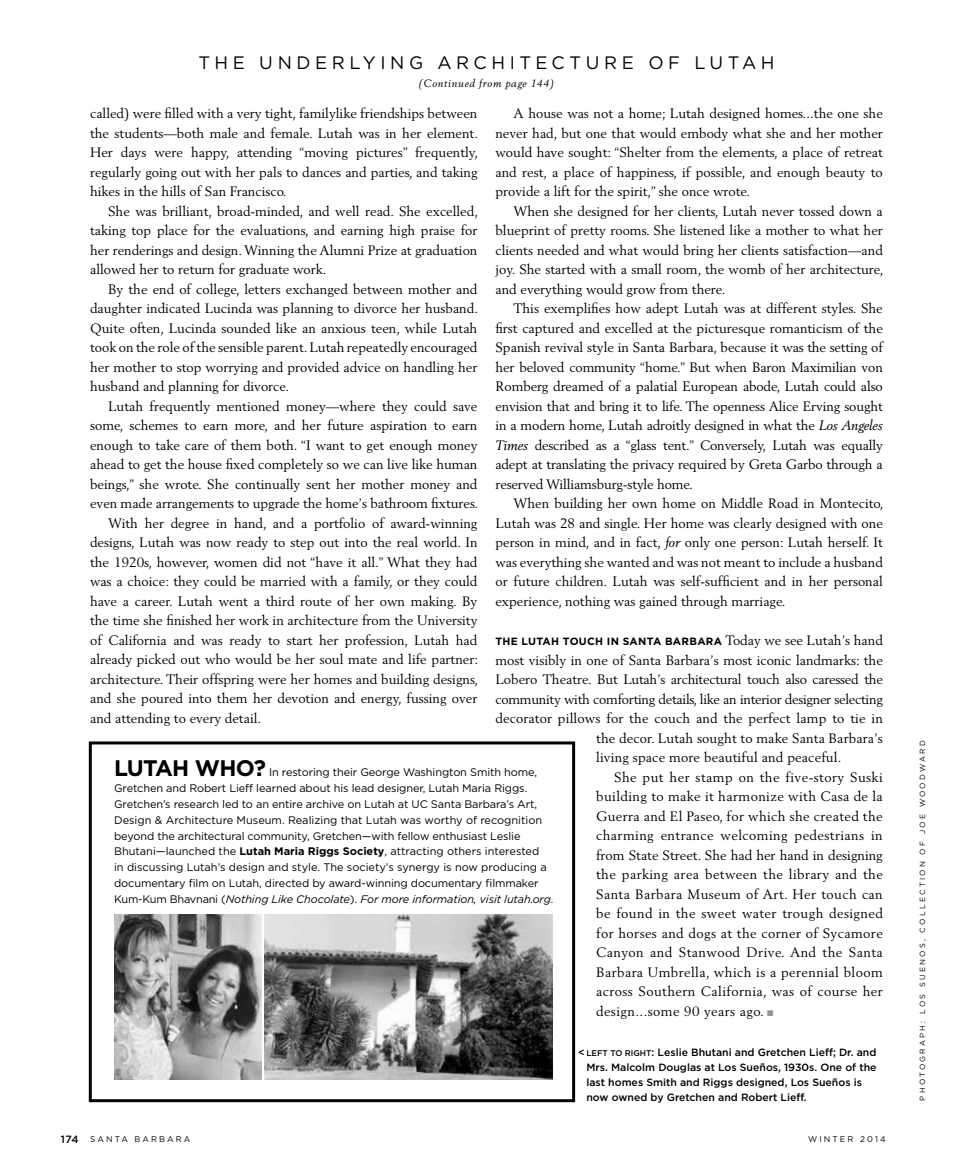
<style>
.page{position:relative;width:976px;height:1175px;background:#fff}
.page>*{position:absolute;margin:0;border:0;box-sizing:border-box;transform-origin:0 0}
.t1{font:700 22.5px "Gotham";color:#000}
.t2{font:18px "Gotham";letter-spacing:.25em;color:#000}
.t3{font:13.5px/19.5px "Berling";color:#000;text-align:justify}
.t4{font:13.5px "Berling";letter-spacing:.03em;color:#000}
.t5{font:13.5px "Berling";letter-spacing:-.02em;color:#000}
.t6{font:10.95px/15.8px "Gotham";letter-spacing:-.01em;color:#000}
.t7{font:500 10.5px/15px "Gotham";color:#000}
.t8{font:700 10.5px "Gotham";letter-spacing:.02em;color:#000}
.t9{font:italic 10.5px "Berling";letter-spacing:.07em;color:#000}
.t10{font:8.25px "Gotham";letter-spacing:.25em;color:#000}
.t11{font:500 8.25px "Gotham";color:#000}
.t12{font:7.5px "Gotham";letter-spacing:.3em;color:#000}
.s1{font-style:italic}
.s2{color:#939598}
.s3{font-weight:700;font-size:22.5px}
.s4{font-weight:700}
.s5{font-size:8.25px}
</style>
<div class="page">
<div style="left:89px;top:741px;width:486px;height:361px;border:3px solid #000"></div>
<img style="left:264px;top:914px;width:288px;height:165px">
<img style="left:114px;top:914px;width:148px;height:165px">
<h2 class="t2" style="left:198px;top:53px;width:79px">THE UNDE</h2>
<h2 class="t2" style="left:331px;top:53px;width:32px">R LYIN</h2>
<h2 class="t2" style="left:409px;top:53px;width:367px">G ARCHI TEC TU RE OF LU TAH</h2>
<p class="t9" style="left:418px;top:77px;width:137px">(Continued from page 144)</p>
<p class="t3" style="left:495px;top:104px;width:389px;text-indent:18px">A house was not a home; Lutah designed homes...the one she never had, but one that would embody what she and her mother would have sought: “Shelter from the elements, a place of retreat and rest, a place of happiness, if possible, and enough beauty to provide a lift for the spirit,” she once wrote.</p>
<p class="t3" style="left:495px;top:201px;width:389px;text-indent:18px">When she designed for her clients, Lutah never tossed down a blueprint of pretty rooms. She listened like a mother to what her clients needed and what would bring her clients satisfaction—and joy. She started with a small room, the womb of her architecture, and everything would grow from there.</p>
<p class="t3" style="left:495px;top:298px;width:389px;text-indent:18px">This exemplifies how adept Lutah was at different styles. She first captured and excelled at the picturesque romanticism of the Spanish revival style in Santa Barbara, because it was the setting of her beloved community “home.” But when Baron Maximilian von Romberg dreamed of a palatial European abode, Lutah could also envision that and bring it to life. The openness Alice Erving sought in a modern home, Lutah adroitly designed in what the <span class="s1">Los Angeles Times</span> described as a “glass tent.” Conversely, Lutah was equally adept at translating the privacy required by Greta Garbo through a reserved Williamsburg-style home.</p>
<p class="t3" style="left:495px;top:493px;width:389px;text-indent:18px">When building her own home on Middle Road in Montecito, Lutah was 28 and single. Her home was clearly designed with one person in mind, and in fact, <span class="s1">for</span> only one person: Lutah herself. It was everything she wanted and was not meant to include a husband or future children. Lutah was self-sufficient and in her personal experience, nothing was gained through marriage.</p>
<p class="t8" style="left:495px;top:635px;width:42px">THE LUTAH</p>
<p class="t8" style="left:562px;top:635px;width:16px">TOUCH</p>
<p class="t8" style="left:606px;top:635px;width:25px">IN SANTA</p>
<p class="t8" style="left:664px;top:635px;width:18px">BARBARA</p>
<p class="t3" style="left:725px;top:630px;width:159px">Today we see Lutah’s hand</p>
<p class="t3" style="left:495px;top:650px;width:389px">most visibly in one of Santa Barbara’s most iconic landmarks: the</p>
<p class="t5" style="left:495px;top:671px;width:389px">Lobero Theatre. But Lutah’s architectural touch also caressed the</p>
<p class="t5" style="left:495px;top:690px;width:389px">community with comforting details, like an interior designer selecting</p>
<p class="t3" style="left:495px;top:708px;width:389px">decorator pillows for the couch and the perfect lamp to tie in</p>
<p class="t3" style="left:596px;top:728px;width:288px">the decor. Lutah sought to make Santa Barbara’s</p>
<p class="t3" style="left:596px;top:747px;width:247px">living space more beautiful and peaceful.</p>
<p class="t4" style="left:614px;top:768px;width:270px">She put her stamp on the five-story Suski</p>
<p class="t4" style="left:596px;top:788px;width:288px">building to make it harmonize with Casa de la</p>
<p class="t4" style="left:596px;top:807px;width:288px">Guerra and El Paseo, for which she created the</p>
<p class="t4" style="left:596px;top:827px;width:288px">charming entrance welcoming pedestrians in</p>
<p class="t3" style="left:596px;top:845px;width:288px">from State Street. She had her hand in designing</p>
<p class="t4" style="left:596px;top:866px;width:288px">the parking area between the library and the</p>
<p class="t4" style="left:596px;top:885px;width:288px">Santa Barbara Museum of Art. Her touch can</p>
<p class="t4" style="left:596px;top:905px;width:288px">be found in the sweet water trough designed</p>
<p class="t4" style="left:596px;top:924px;width:288px">for horses and dogs at the corner of Sycamore</p>
<p class="t4" style="left:596px;top:944px;width:288px">Canyon and Stanwood Drive. And the Santa</p>
<p class="t4" style="left:596px;top:963px;width:288px">Barbara Umbrella, which is a perennial bloom</p>
<p class="t4" style="left:596px;top:983px;width:288px">across Southern California, was of course her</p>
<p class="t4" style="left:596px;top:1002px;width:179px">design...some 90 years ago. <span class="s2">■</span></p>
<p class="t3" style="left:90px;top:104px;width:389px">called) were filled with a very tight, familylike friendships between the students—both male and female. Lutah was in her element.<br>Her days were happy, attending “moving pictures” frequently, regularly going out with her pals to dances and parties, and taking hikes in the hills of San Francisco.</p>
<p class="t3" style="left:90px;top:201px;width:389px;text-indent:18px">She was brilliant, broad-minded, and well read. She excelled, taking top place for the evaluations, and earning high praise for her renderings and design. Winning the Alumni Prize at graduation allowed her to return for graduate work.</p>
<p class="t3" style="left:90px;top:279px;width:389px;text-indent:18px">By the end of college, letters exchanged between mother and daughter indicated Lucinda was planning to divorce her husband.<br>Quite often, Lucinda sounded like an anxious teen, while Lutah took on the role of the sensible parent. Lutah repeatedly encouraged her mother to stop worrying and provided advice on handling her husband and planning for divorce.</p>
<p class="t3" style="left:108px;top:396px;width:371px">Lutah frequently mentioned money—where they could save</p>
<p class="t3" style="left:90px;top:416px;width:389px">some, schemes to earn more, and her future aspiration to earn</p>
<p class="t3" style="left:90px;top:435px;width:389px">enough to take care of them both. “I want to get enough money</p>
<p class="t3" style="left:90px;top:455px;width:389px">ahead to get the house fixed completely so we can live like human</p>
<p class="t3" style="left:90px;top:474px;width:389px">beings,” she wrote. She continually sent her mother money and</p>
<p class="t3" style="left:90px;top:494px;width:389px">even made arrangements to upgrade the home’s bathroom fixtures.</p>
<p class="t3" style="left:108px;top:513px;width:371px">With her degree in hand, and a portfolio of award-winning</p>
<p class="t3" style="left:90px;top:533px;width:389px">designs, Lutah was now ready to step out into the real world. In</p>
<p class="t3" style="left:90px;top:552px;width:389px">the 1920s, however, women did not “have it all.” What they had</p>
<p class="t3" style="left:90px;top:572px;width:389px">was a choice: they could be married with a family, or they could</p>
<p class="t3" style="left:90px;top:591px;width:388px">have a career. Lutah went a third route of her own making. By</p>
<p class="t3" style="left:90px;top:611px;width:389px">the time she finished her work in architecture from the University</p>
<p class="t3" style="left:90px;top:630px;width:388px">of California and was ready to start her profession, Lutah had</p>
<p class="t3" style="left:90px;top:650px;width:389px">already picked out who would be her soul mate and life partner:</p>
<p class="t3" style="left:90px;top:669px;width:389px">architecture. Their offspring were her homes and building designs,</p>
<p class="t3" style="left:90px;top:689px;width:388px">and she poured into them her devotion and energy, fussing over</p>
<p class="t3" style="left:90px;top:708px;width:173px">and attending to every detail.</p>
<p class="t6" style="left:114px;top:764px;width:441px;text-indent:81px"><span class="s3">WHO?</span> I n restoring their George Washington Smith home, Gretchen and Robert Lieff learned about his lead designer, Lutah Maria Riggs.<br>Gretchen’s research led to an entire archive on Lutah at UC Santa Barbara’s Art, Design &amp; Architecture Museum. Realizing that Lutah was worthy of recognition beyond the architectural community, Gretchen—with fellow enthusiast Leslie Bhutani—launched the <span class="s4">LUTAH MARIA RIGGS SOCIETY</span>, attracting others interested<br>in discussing Lutah’s design and style. The society’s synergy is now producing a documentary film on Lutah, directed by award-winning documentary filmmaker Kum-Kum Bhavnani (<span class="s1">Nothing Like Chocolate</span>). <span class="s1">For more information, visit lutah.org.</span></p>
<h1 class="t1" style="left:114px;top:755px;width:29px">LUTAH</h1>
<p class="t7" style="left:586px;top:1044px;width:291px;text-indent:24px"><span class="s5">TO RI GHT</span>: Leslie Bhutani and Gretchen Lieff; Dr. and M rs. Malcolm Douglas at Los Sueños, 1930s. One of the last homes Smith and Riggs designed, Los Sueños is now owned by Gretchen and Robert Lieff.</p>
<p class="t7" style="left:577px;top:1044px;width:8px">&lt;</p>
<p class="t11" style="left:586px;top:1048px;width:7px">LEFT</p>
<p class="t7" style="left:61px;top:1131px;width:19px">174</p>
<p class="t10" style="left:807px;top:1134px;width:79px">WIN TE R 2014</p>
<p class="t10" style="left:90px;top:1134px;width:101px">SAN TA BARBARA</p>
<p class="t12" style="left:917px;top:1100px;width:360px;rotate:-90deg">PHOTOGRAPH: LOS SUEN OS, COLLEC TI ON OF JOE WOOD WARD</p>
</div>
